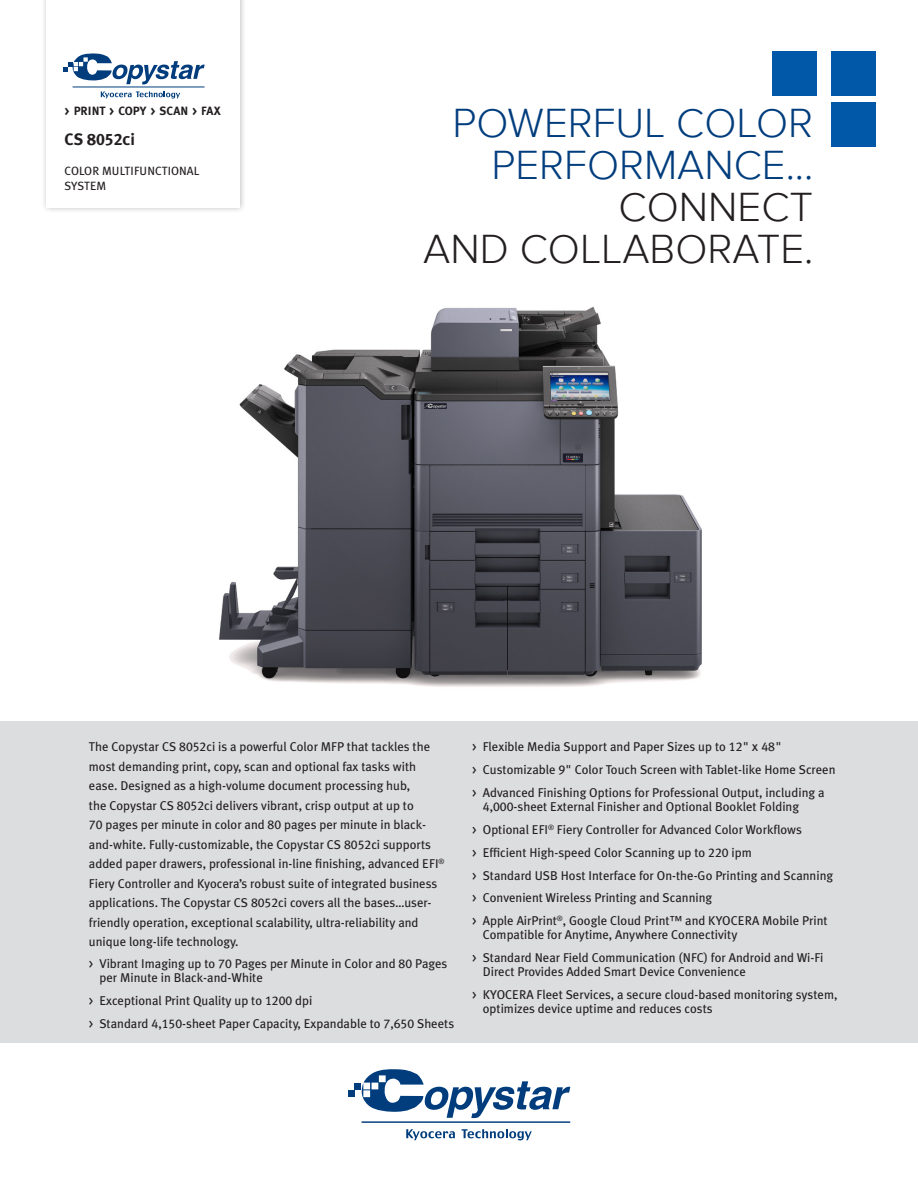
<style>
.page{position:relative;width:918px;height:1188px;background:#fff}
.page>*{position:absolute;margin:0;border:0;box-sizing:border-box;transform-origin:0 0}
.t1{font:300 42px/42px "Proxima Nova";color:#013d7d;text-align:right}
.t2{font:300 42px/42px "Proxima Nova";color:#231f20;text-align:right}
.t3{font:16.5px "Meta Plus Bold Caps";color:#231f20}
.Bulleted_List_for_pa{font:12.75px/19.5px "Meta Plus";color:#231f20}
.t4{font:12px/15px "Meta Plus";color:#231f20}
.t5{font:12px "Meta Plus Bold Caps";color:#231f20}
.s1{font-family:"Meta Plus";font-weight:700}
.s2{font-family:"Meta Plus Book Caps"}
</style>
<div class="page">
<img style="left:219px;top:306px;width:483px;height:381px">
<div style="left:41px;top:0;width:206px;height:214px;background:#231f20;opacity:.3"></div>
<div style="left:46px;top:0;width:193px;height:207px;background:#fff"></div>
<div style="left:0;top:721px;width:918px;height:321px;background:#dcdddf"></div>
<svg style="left:64px;top:53px;width:141px;height:31px"></svg>
<hr style="left:73px;top:87px;width:132px;height:1px;background:#013d7d">
<svg style="left:101px;top:91px;width:79px;height:8px"></svg>
<div style="left:831px;top:52px;width:44px;height:44px;background:#0157a8"></div>
<div style="left:831px;top:102px;width:44px;height:44px;background:#0157a8"></div>
<div style="left:773px;top:52px;width:44px;height:44px;background:#0157a8"></div>
<svg style="left:362px;top:1069px;width:208px;height:49px"></svg>
<div style="left:354px;top:1083px;width:7px;height:6px;background:#013d7d"></div>
<div style="left:348px;top:1090px;width:6px;height:7px;background:#013d7d"></div>
<hr style="left:362px;top:1122px;width:208px;height:1px;background:#013d7d">
<svg style="left:406px;top:1129px;width:49px;height:11px"></svg>
<svg style="left:462px;top:1129px;width:70px;height:11px"></svg>
<p class="t5" style="left:65px;top:104px;width:158px">&gt; PRINT &gt; COPY &gt; SCAN &gt; FAX</p>
<p class="t3" style="left:65px;top:130px;width:72px"><span class="s1">CS</span> 8052c<span class="s1">i</span></p>
<p class="t4" style="left:65px;top:163px;width:136px">COLOR MULTIFUNCTIONAL<br>SYSTEM</p>
<p class="t1" style="left:452px;top:103px;width:362px">POWERFUL COLOR<br>PERFORMANCE...</p>
<p class="t2" style="left:423px;top:187px;width:391px">CONNECT<br>AND COLLABORATE.</p>
<p class="Bulleted_List_for_pa" style="left:89px;top:737px;width:357px">The Copystar CS <span class="s2">8052</span>ci is a powerful Color MFP that tackles the most demanding print, copy, scan and optional fax tasks with ease. Designed as a high-volume document processing hub,<br>the Copystar CS <span class="s2">8052</span>ci delivers vibrant, crisp output at up to<br><span class="s2">70</span> pages per minute in color and <span class="s2">80</span> pages per minute in black&shy;and-white. Fully-customizable, the Copystar CS <span class="s2">8052</span>ci supports added paper drawers, professional in-line finishing, advanced EFI<sup>® </sup>Fiery Controller and Kyocera’s robust suite of integrated business applications. The Copystar CS <span class="s2">8052</span>ci covers all the bases…user&shy;friendly operation, exceptional scalability, ultra-reliability and unique long-life technology.</p>
<p class="Bulleted_List_for_pa" style="left:100px;top:956px;width:349px;line-height:14.2px;text-indent:-11px"><span class="s2">&gt;</span> Vibrant Imaging up to <span class="s2">70</span> Pages per Minute in Color and <span class="s2">80</span> Pages per Minute in Black-and-White</p>
<p class="Bulleted_List_for_pa" style="left:89px;top:991px;width:225px"><span class="s2">&gt;</span> Exceptional Print Quality up to <span class="s2">1200</span> dpi</p>
<p class="Bulleted_List_for_pa" style="left:89px;top:1014px;width:367px"><span class="s2">&gt;</span> Standard <span class="s2">4,150</span>-sheet Paper Capacity, Expandable to <span class="s2">7,650</span> Sheets</p>
<p class="Bulleted_List_for_pa" style="left:472px;top:737px;width:311px"><span class="s2">&gt;</span> Flexible Media Support and Paper Sizes up to <span class="s2">12" x 48"</span></p>
<p class="Bulleted_List_for_pa" style="left:472px;top:760px;width:365px"><span class="s2">&gt;</span> Customizable <span class="s2">9"</span> Color Touch Screen with Tablet-like Home Screen</p>
<p class="Bulleted_List_for_pa" style="left:483px;top:785px;width:343px;line-height:14.2px;text-indent:-11px"><span class="s2">&gt;</span> Advanced Finishing Options for Professional Output, including a<br><span class="s2">4,000</span>-sheet External Finisher and Optional Booklet Folding</p>
<p class="Bulleted_List_for_pa" style="left:472px;top:820px;width:331px"><span class="s2">&gt;</span> Optional EFI<sup>®</sup> Fiery Controller for Advanced Color Workflows</p>
<p class="Bulleted_List_for_pa" style="left:472px;top:842px;width:281px"><span class="s2">&gt;</span> Efficient High-speed Color Scanning up to <span class="s2">220</span> ipm</p>
<p class="Bulleted_List_for_pa" style="left:472px;top:865px;width:362px"><span class="s2">&gt;</span> Standard USB Host Interface for On-the-Go Printing and Scanning</p>
<p class="Bulleted_List_for_pa" style="left:472px;top:888px;width:242px"><span class="s2">&gt;</span> Convenient Wireless Printing and Scanning</p>
<p class="Bulleted_List_for_pa" style="left:483px;top:913px;width:346px;line-height:14.2px;text-indent:-11px"><span class="s2">&gt;</span> Apple AirPrint<sup>®</sup>, Google Cloud Print™ and KYOCERA Mobile Print<br>Compatible for Anytime, Anywhere Connectivity</p>
<p class="Bulleted_List_for_pa" style="left:483px;top:950px;width:342px;line-height:14.2px;text-indent:-11px"><span class="s2">&gt;</span> Standard Near Field Communication (NFC) for Android and Wi-Fi<br>Direct Provides Added Smart Device Convenience</p>
<p class="Bulleted_List_for_pa" style="left:483px;top:988px;width:356px;line-height:14.2px;text-indent:-11px"><span class="s2">&gt;</span> KYOCERA Fleet Services, a secure cloud-based monitoring system, optimizes device uptime and reduces costs</p>
</div>
